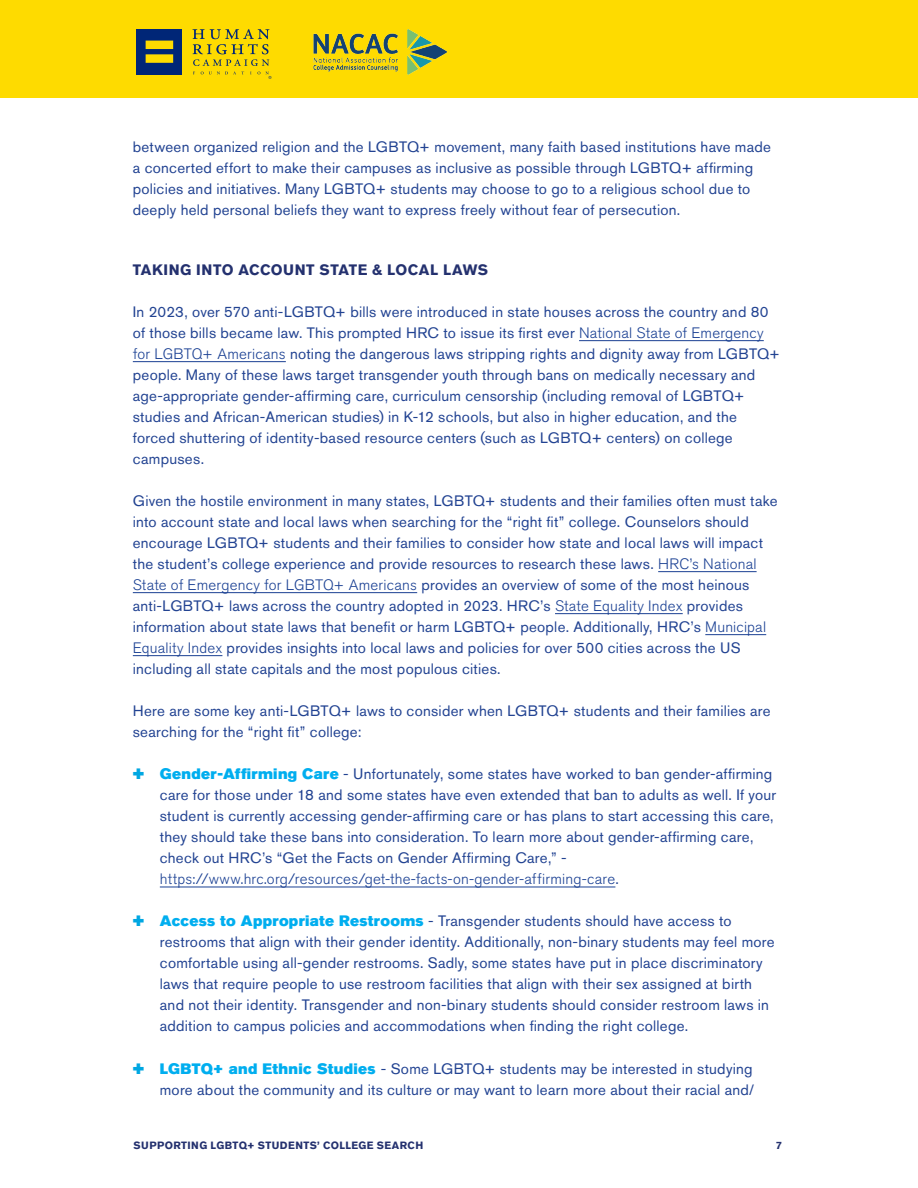
<style>
.page{position:relative;width:918px;height:1188px;background:#fff}
.page>*{position:absolute;margin:0;border:0;box-sizing:border-box;transform-origin:0 0}
.Bold_header{font:15px/21px "Akzidenz Grotesk Pro";letter-spacing:.015em;color:#224392}
.Bold_header-2{font:700 15px "Akzidenz Grotesk Pro";letter-spacing:.03em;color:#24316f}
.t1{font:700 10.5px "Akzidenz Grotesk Pro";letter-spacing:.04em;color:#24316f}
.s1{font-weight:300;color:#1a4093}
.s2{color:#00a7e2}
.s3{font-family:"Akzidenz Grotesk Pro Super";color:#00aeef}
</style>
<div class="page">
<div style="left:0;top:0;width:918px;height:97px;background:#fedb00"></div>
<img style="left:313px;top:29px;width:135px;height:46px">
<div style="left:136px;top:29px;width:46px;height:45px;background:#002677"></div>
<svg style="left:146px;top:41px;width:27px;height:22px"></svg>
<svg style="left:192px;top:29px;width:79px;height:50px"></svg>
<hr style="left:579px;top:340px;width:185px;height:1px;background:#1a4093">
<hr style="left:133px;top:361px;width:153px;height:1px;background:#1a4093">
<hr style="left:658px;top:571px;width:99px;height:1px;background:#1a4093">
<hr style="left:133px;top:592px;width:284px;height:1px;background:#1a4093">
<hr style="left:555px;top:613px;width:128px;height:1px;background:#1a4093">
<hr style="left:705px;top:634px;width:61px;height:1px;background:#1a4093">
<hr style="left:133px;top:655px;width:89px;height:1px;background:#1a4093">
<hr style="left:160px;top:887px;width:455px;height:1px;background:#1a4093">
<p class="Bold_header" style="left:133px;top:136px;width:640px">between organized religion and the LGBTQ+ movement, many faith based institutions have made a concerted effort to make their campuses as inclusive as possible through LGBTQ+ affirming policies and initiatives. Many LGBTQ+ students may choose to go to a religious school due to deeply held personal beliefs they want to express freely without fear of persecution.</p>
<p class="Bold_header-2" style="left:133px;top:260px;width:357px">TAKING INTO ACCOUNT STATE &amp; LOCAL LAWS</p>
<p class="Bold_header" style="left:133px;top:301px;width:649px">In 2023, over 570 anti-LGBTQ+ bills were introduced in state houses across the country and 80 of those bills became law. This prompted HRC to issue its first ever <span class="s1">National State of Emergency for LGBTQ+ Americans</span> noting the dangerous laws stripping rights and dignity away from LGBTQ+ people. Many of these laws target transgender youth through bans on medically necessary and age-appropriate gender-affirming care, curriculum censorship (including removal of LGBTQ+ studies and African-American studies) in K-12 schools, but also in higher education, and the forced shuttering of identity-based resource centers (such as LGBTQ+ centers) on college campuses.</p>
<p class="Bold_header" style="left:133px;top:490px;width:646px">Given the hostile environment in many states, LGBTQ+ students and their families often must take into account state and local laws when searching for the “right fit” college. Counselors should encourage LGBTQ+ students and their families to consider how state and local laws will impact the student’s college experience and provide resources to research these laws. <span class="s1">HRC’s National State of Emergency for LGBTQ+ Americans</span> provides an overview of some of the most heinous anti-LGBTQ+ laws across the country adopted in 2023. HRC’s <span class="s1">State Equality Index</span> provides information about state laws that benefit or harm LGBTQ+ people. Additionally, HRC’s <span class="s1">Municipal Equality Index</span> provides insights into local laws and policies for over 500 cities across the US including all state capitals and the most populous cities.</p>
<p class="Bold_header" style="left:133px;top:700px;width:639px">Here are some key anti-LGBTQ+ laws to consider when LGBTQ+ students and their families are searching for the “right fit” college:</p>
<p class="Bold_header" style="left:160px;top:763px;width:618px;text-indent:-27px"><span class="s2">✚</span> <span class="s3">Gender-Affirming Care</span> - Unfortunately, some states have worked to ban gender-affirming care for those under 18 and some states have even extended that ban to adults as well. If your student is currently accessing gender-affirming care or has plans to start accessing this care, they should take these bans into consideration. To learn more about gender-affirming care, check out HRC’s “Get the Facts on Gender Affirming Care,” - <span class="s1">https://www.hrc.org/resources/get-the-facts-on-gender-affirming-care</span>.</p>
<p class="Bold_header" style="left:160px;top:911px;width:616px;text-indent:-27px"><span class="s2">✚</span> <span class="s3">Access to Appropriate Restrooms</span> - Transgender students should have access to restrooms that align with their gender identity. Additionally, non-binary students may feel more comfortable using all-gender restrooms. Sadly, some states have put in place discriminatory laws that require people to use restroom facilities that align with their sex assigned at birth and not their identity. Transgender and non-binary students should consider restroom laws in addition to campus policies and accommodations when finding the right college.</p>
<p class="Bold_header" style="left:133px;top:1058px;width:623px;text-align:right"><span class="s2">✚</span> <span class="s3">LGBTQ+ and Ethnic Studies</span> - Some LGBTQ+ students may be interested in studying more about the community and its culture or may want to learn more about their racial and/</p>
<p class="t1" style="left:134px;top:1138px;width:291px">SUPPORTING LGBTQ+ STUDENTS’ COLLEGE SEARCH</p>
<p class="t1" style="left:776px;top:1138px;width:7px">7</p>
</div>
